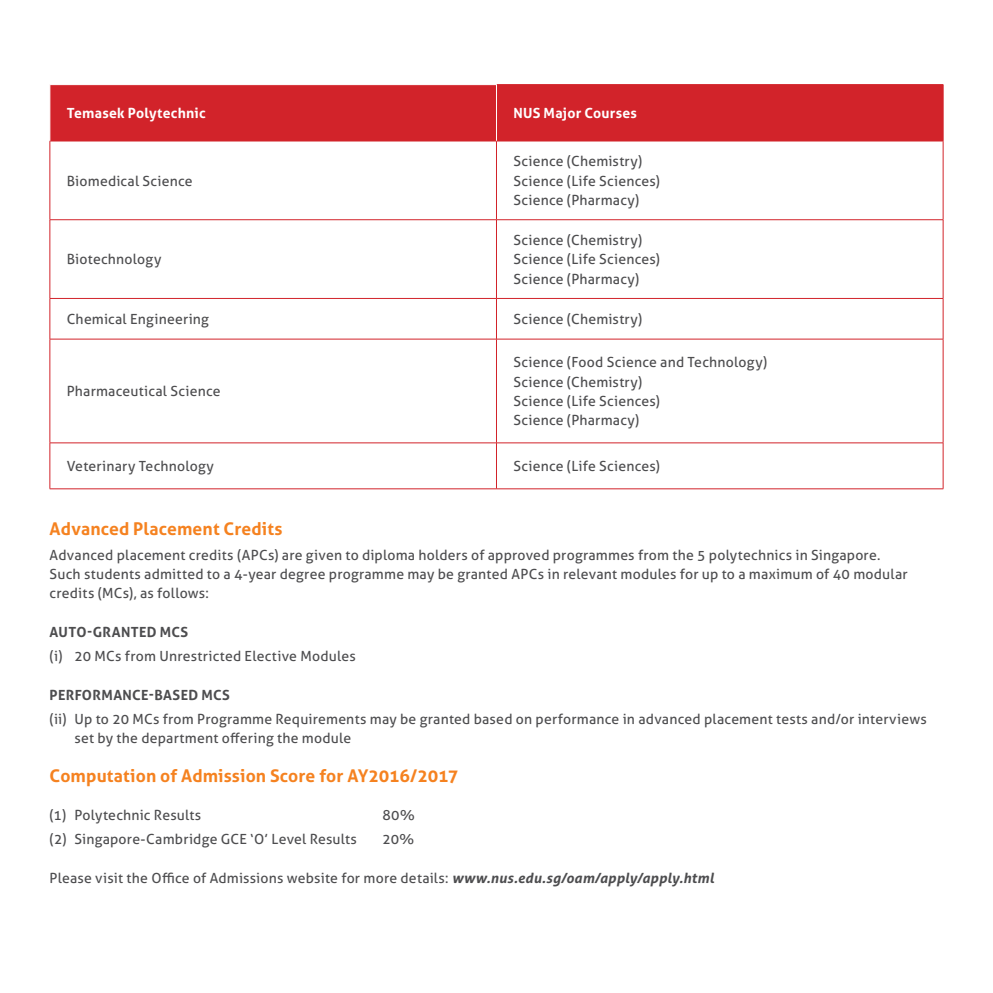
<style>
.page{position:relative;width:993px;height:993px;background:#fff}
.page>*{position:absolute;margin:0;border:0;box-sizing:border-box;transform-origin:0 0}
.t1{font:700 17.5px "Aller";letter-spacing:.005em;color:#f58220}
.t2{font:14px/19.2px "Aller";letter-spacing:.015em;color:#4d4d4f}
.t3{font:700 14px "Aller";letter-spacing:.02em;color:#4d4d4f}
.t4{font:700 14px "Aller";letter-spacing:.015em;color:#fff}
.s1{font-weight:700;font-style:italic}
</style>
<div class="page">
<div style="left:51px;top:85px;width:891px;height:56px;background:#d2232a"></div>
<hr style="left:496px;top:141px;width:1px;height:78px;background:#d2232a">
<hr style="left:496px;top:220px;width:1px;height:78px;background:#d2232a">
<hr style="left:496px;top:298px;width:1px;height:41px;background:#d2232a">
<hr style="left:496px;top:339px;width:1px;height:103px;background:#d2232a">
<hr style="left:496px;top:443px;width:1px;height:45px;background:#d2232a">
<hr style="left:496px;top:84px;width:447px;height:1px;background:#d2232a">
<hr style="left:942px;top:85px;width:1px;height:56px;background:#d2232a">
<hr style="left:50px;top:141px;width:446px;height:1px;background:#d2232a">
<hr style="left:50px;top:141px;width:1px;height:78px;background:#d2232a">
<hr style="left:496px;top:141px;width:447px;height:1px;background:#d2232a">
<hr style="left:942px;top:141px;width:1px;height:78px;background:#d2232a">
<hr style="left:50px;top:219px;width:446px;height:1px;background:#d2232a">
<hr style="left:50px;top:220px;width:1px;height:78px;background:#d2232a">
<hr style="left:496px;top:219px;width:447px;height:1px;background:#d2232a">
<hr style="left:942px;top:220px;width:1px;height:78px;background:#d2232a">
<hr style="left:50px;top:298px;width:446px;height:1px;background:#d2232a">
<hr style="left:50px;top:298px;width:1px;height:41px;background:#d2232a">
<hr style="left:496px;top:298px;width:447px;height:1px;background:#d2232a">
<hr style="left:942px;top:298px;width:1px;height:41px;background:#d2232a">
<hr style="left:50px;top:339px;width:446px;height:1px;background:#d2232a">
<hr style="left:50px;top:339px;width:1px;height:103px;background:#d2232a">
<hr style="left:496px;top:339px;width:447px;height:1px;background:#d2232a">
<hr style="left:942px;top:339px;width:1px;height:103px;background:#d2232a">
<hr style="left:50px;top:442px;width:446px;height:1px;background:#d2232a">
<hr style="left:50px;top:443px;width:1px;height:45px;background:#d2232a">
<hr style="left:496px;top:442px;width:447px;height:1px;background:#d2232a">
<hr style="left:942px;top:443px;width:1px;height:45px;background:#d2232a">
<hr style="left:50px;top:488px;width:446px;height:1px;background:#d2232a">
<hr style="left:496px;top:488px;width:447px;height:1px;background:#d2232a">
<hr style="left:496px;top:85px;width:1px;height:56px;background:#fff">
<p class="t4" style="left:67px;top:104px;width:140px">Temasek Polytechnic</p>
<p class="t4" style="left:513px;top:104px;width:125px">NUS Major Courses</p>
<p class="t2" style="left:67px;top:171px;width:127px">Biomedical Science</p>
<p class="t2" style="left:67px;top:249px;width:96px">Biotechnology</p>
<p class="t2" style="left:513px;top:151px;width:148px">Science (Chemistry)<br>Science (Life Sciences)<br>Science (Pharmacy)</p>
<p class="t2" style="left:513px;top:230px;width:148px">Science (Chemistry)<br>Science (Life Sciences)<br>Science (Pharmacy)</p>
<p class="t2" style="left:67px;top:309px;width:144px">Chemical Engineering</p>
<p class="t2" style="left:513px;top:309px;width:130px">Science (Chemistry)</p>
<p class="t2" style="left:67px;top:381px;width:155px">Pharmaceutical Science</p>
<p class="t2" style="left:513px;top:352px;width:255px">Science (Food Science and Technology)<br>Science (Chemistry)<br>Science (Life Sciences)<br>Science (Pharmacy)</p>
<p class="t2" style="left:67px;top:456px;width:149px">Veterinary Technology</p>
<p class="t2" style="left:513px;top:456px;width:148px">Science (Life Sciences)</p>
<p class="t1" style="left:50px;top:518px;width:234px">Advanced Placement Credits</p>
<p class="t2" style="left:50px;top:545px;width:859px">Advanced placement credits (APCs) are given to diploma holders of approved programmes from the 5 polytechnics in Singapore.<br>Such students admitted to a 4-year degree programme may be granted APCs in relevant modules for up to a maximum of 40 modular credits (MCs), as follows:</p>
<p class="t3" style="left:50px;top:623px;width:140px">AUTO-GRANTED MCS</p>
<p class="t2" style="left:50px;top:646px;width:307px">(i) 20 MCs from Unrestricted Elective Modules</p>
<p class="t3" style="left:50px;top:685px;width:182px">PERFORMANCE-BASED MCS</p>
<p class="t2" style="left:74px;top:709px;width:853px;text-indent:-25px">(ii) Up to 20 MCs from Programme Requirements may be granted based on performance in advanced placement tests and/or interviews set by the department offering the module</p>
<p class="t1" style="left:50px;top:764px;width:410px">Computation of Admission Score for AY2016/2017</p>
<p class="t2" style="left:50px;top:805px;width:153px">(1) Polytechnic Results</p>
<p class="t2" style="left:382px;top:805px;width:34px">80%</p>
<p class="t2" style="left:50px;top:829px;width:309px">(2) Singapore-Cambridge GCE ‘O’ Level Results</p>
<p class="t2" style="left:382px;top:829px;width:33px">20%</p>
<p class="t2" style="left:50px;top:867px;width:665px">Please visit the Office of Admissions website for more details: <span class="s1">www.nus.edu.sg/oam/apply/apply.html</span></p>
</div>
